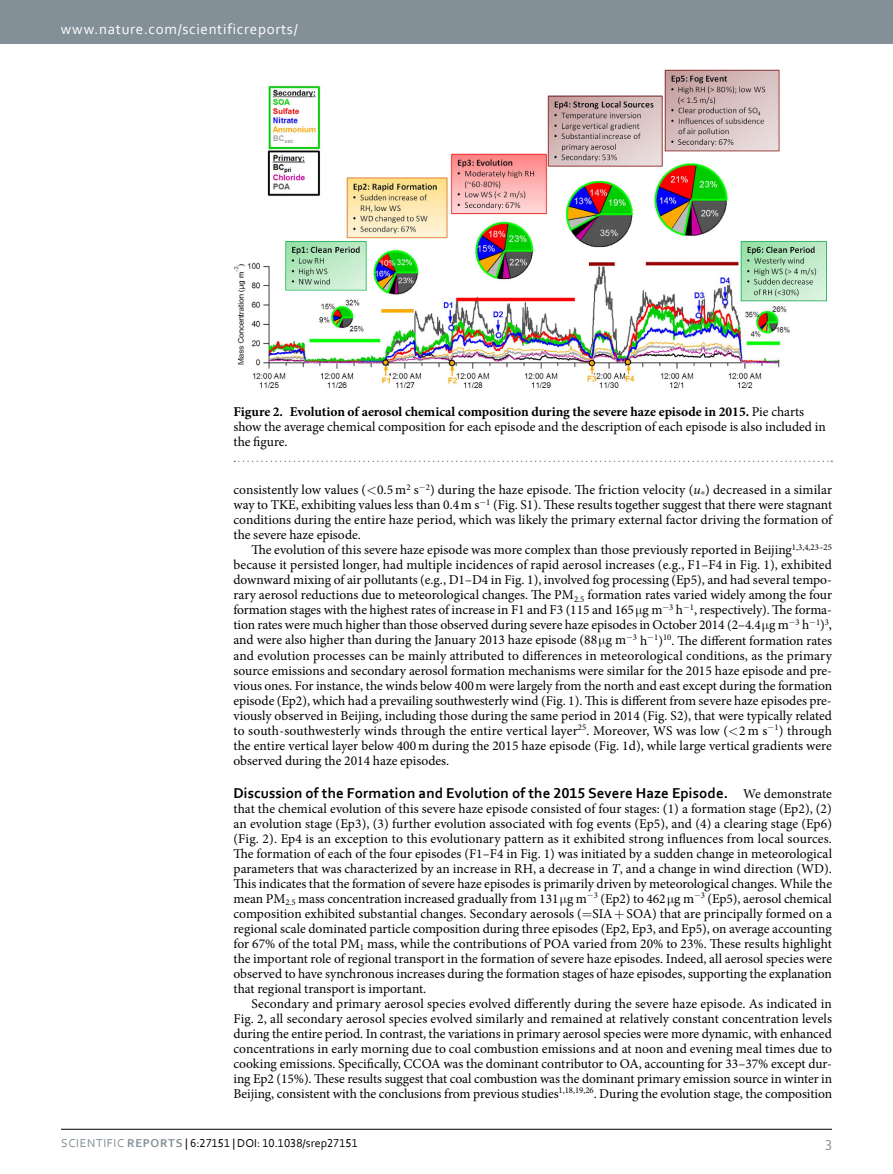
<style>
.page{position:relative;width:893px;height:1174px;background:#fff}
.page>*{position:absolute;margin:0;border:0;box-sizing:border-box;transform-origin:0 0}
.t1{font:700 15px "Qlqjmq Corbel";letter-spacing:.005em;color:#000}
.t2{font:15px "Xqjgmy Corbel";letter-spacing:.045em;color:#fff}
.t3{font:15px "Wvsnfy Corbel";color:#839097}
.t4{font:13.5px/15px "Lyqkqm Minion Pro";color:#000;text-align:justify}
.t5{font:700 13.5px "Hpvjhk Minion Pro";color:#000}
.t6{font:12px "Ylvclx Fnlvxl Vxmhpt Lnvhgj Jhwrjh Lvnnnw Corbel";color:#000}
.s1{font-family:"Lyqkqm Minion Pro";font-weight:400}
.s2{font-family:"Jnscxy Minion Pro";font-style:italic}
.s3{font-family:"Lyqkqm Minion Pro";font-weight:400;font-size:13.5px}
.s4{font-family:"Ldhrrh Corbel";color:#839097}
.s5{font-family:"Nykcyv Corbel";font-weight:700;color:#839097}
</style>
<div class="page">
<div style="left:0;top:0;width:893px;height:43px;background:#839097"></div>
<hr style="left:61px;top:1129px;width:771px;height:1px;background:#000">
<img style="left:234px;top:70px;width:593px;height:318px">
<svg style="left:234px;top:460px;width:598px;height:2px"></svg>
<p class="t2" style="left:61px;top:19px;width:238px">www.nature.com/scientificreports/</p>
<p class="t5" style="left:233px;top:402px;width:572px">Figure 2. Evolution of aerosol chemical composition during the severe haze episode in 2015. <span class="s1">Pie charts</span></p>
<p class="t4" style="left:233px;top:419px;width:594px">show the average chemical composition for each episode and the description of each episode is also included in the figure.</p>
<p class="t4" style="left:233px;top:483px;width:600px">consistently low values ( 0.5 m<sup>2</sup> s−<sup>2</sup>) during the haze episode. The friction velocity (<span class="s2">u</span><sub>*</sub>) decreased in a similar way to TKE, exhibiting values less than 0.4m s−<sup>1</sup> (Fig. S1). These results together suggest that there were stagnant conditions during the entire haze period, which was likely the primary external factor driving the formation of the severe haze episode.</p>
<p class="t4" style="left:233px;top:542px;width:600px;text-indent:18px">The evolution of this severe haze episode was more complex than those previously reported in Beijing<sup>1,3,4,23–25 </sup>because it persisted longer, had multiple incidences of rapid aerosol increases (e.g., F1–F4 in Fig. 1), exhibited downward mixing of air pollutants (e.g., D1–D4 in Fig. 1), involved fog processing (Ep5), and had several tempo&shy;rary aerosol reductions due to meteorological changes. The PM<sub>2.5</sub> formation rates varied widely among the four formation stages with the highest rates of increase in F1 and F3 (115 and 165 g m−<sup>3</sup> h−<sup>1</sup>, respectively). The forma&shy;tion rates were much higher than those observed during severe haze episodes in October 2014 (2–4.4 g m−<sup>3</sup> h−<sup>1</sup>)<sup>3</sup>, and were also higher than during the January 2013 haze episode (88 g m−<sup>3</sup> h−<sup>1</sup>)<sup>10</sup>. The different formation rates and evolution processes can be mainly attributed to differences in meteorological conditions, as the primary source emissions and secondary aerosol formation mechanisms were similar for the 2015 haze episode and pre&shy;vious ones. For instance, the winds below 400m were largely from the north and east except during the formation episode (Ep2), which had a prevailing southwesterly wind (Fig. 1). This is different from severe haze episodes pre&shy;viously observed in Beijing, including those during the same period in 2014 (Fig. S2), that were typically related to south-southwesterly winds through the entire vertical layer<sup>25</sup>. Moreover, WS was low ( 2 m s−<sup>1</sup>) through the entire vertical layer below 400m during the 2015 haze episode (Fig. 1d), while large vertical gradients were observed during the 2014 haze episodes.</p>
<p class="t1" style="left:233px;top:783px;width:600px">Discussion of the Formation and Evolution of the 2015 Severe Haze Episode. <span class="s3">We demonstrate</span></p>
<p class="t4" style="left:233px;top:801px;width:600px">that the chemical evolution of this severe haze episode consisted of four stages: (1) a formation stage (Ep2), (2) an evolution stage (Ep3), (3) further evolution associated with fog events (Ep5), and (4) a clearing stage (Ep6) (Fig. 2). Ep4 is an exception to this evolutionary pattern as it exhibited strong influences from local sources.<br>The formation of each of the four episodes (F1–F4 in Fig. 1) was initiated by a sudden change in meteorological parameters that was characterized by an increase in RH, a decrease in <span class="s2">T</span>, and a change in wind direction (WD).<br>This indicates that the formation of severe haze episodes is primarily driven by meteorological changes. While the mean PM<sub>2.5</sub> mass concentration increased gradually from 131 g m−<sup>3</sup> (Ep2) to 462 g m−<sup>3</sup> (Ep5), aerosol chemical composition exhibited substantial changes. Secondary aerosols ( SIA SOA) that are principally formed on a regional scale dominated particle composition during three episodes (Ep2, Ep3, and Ep5), on average accounting for 67% of the total PM<sub>1</sub> mass, while the contributions of POA varied from 20% to 23%. These results highlight the important role of regional transport in the formation of severe haze episodes. Indeed, all aerosol species were observed to have synchronous increases during the formation stages of haze episodes, supporting the explanation that regional transport is important.</p>
<p class="t4" style="left:233px;top:995px;width:600px;text-indent:18px">Secondary and primary aerosol species evolved differently during the severe haze episode. As indicated in Fig. 2, all secondary aerosol species evolved similarly and remained at relatively constant concentration levels during the entire period. In contrast, the variations in primary aerosol species were more dynamic, with enhanced concentrations in early morning due to coal combustion emissions and at noon and evening meal times due to cooking emissions. Specifically, CCOA was the dominant contributor to OA, accounting for 33–37% except dur&shy;ing Ep2 (15%). These results suggest that coal combustion was the dominant primary emission source in winter in Beijing, consistent with the conclusions from previous studies<sup>1,18,19,26</sup>. During the evolution stage, the composition</p>
<p class="t6" style="left:61px;top:1135px;width:298px"><span class="s4">SCIENTIFIC</span> <span class="s5">REPORTS</span> | 6:27151 | DOI: 10.1038/srep27151</p>
<p class="t3" style="left:825px;top:1132px;width:8px">3</p>
</div>
